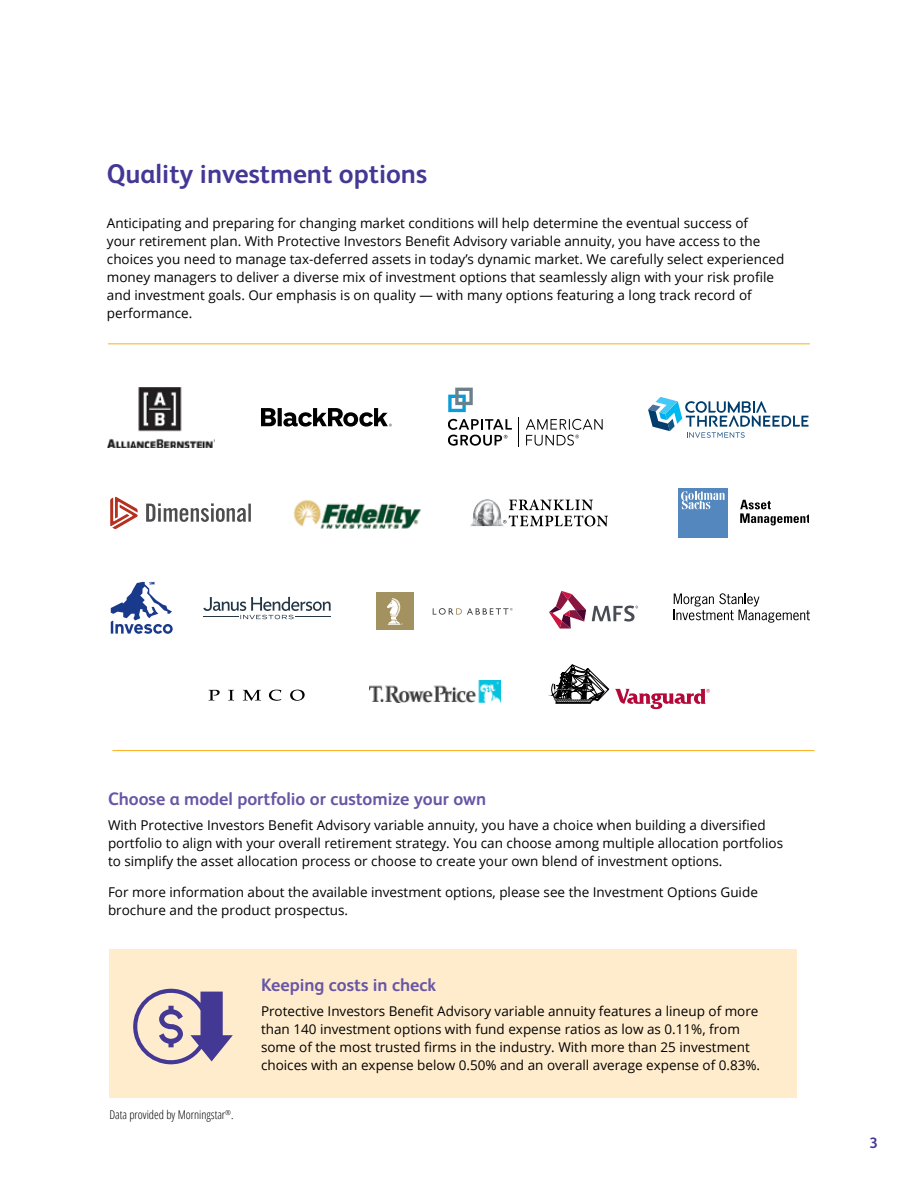
<style>
.page{position:relative;width:918px;height:1188px;background:#fff}
.page>*{position:absolute;margin:0;border:0;box-sizing:border-box;transform-origin:0 0}
.t1{font:700 27px "FS Albert Pro";color:#443895}
.t2{font:700 18px "FS Albert Pro";color:#6756a5}
.t3{font:700 15px "FS Albert Pro";color:#443895}
.t4{font:13.5px/18px "Open Sans";color:#000}
.t5{font:300 condensed 12px "Open Sans";color:#000}
</style>
<div class="page">
<div style="left:109px;top:949px;width:687px;height:148px;background:#ffeccd"></div>
<hr style="left:108px;top:343px;width:702px;height:1px;background:#fcaf17">
<hr style="left:112px;top:750px;width:702px;height:1px;background:#fcaf17">
<svg style="left:133px;top:989px;width:100px;height:75px"></svg>
<svg style="left:740px;top:500px;width:68px;height:25px"></svg>
<div style="left:678px;top:488px;width:50px;height:49px;background:#5387bd"></div>
<svg style="left:681px;top:491px;width:44px;height:18px"></svg>
<svg style="left:203px;top:597px;width:128px;height:22px"></svg>
<svg style="left:111px;top:582px;width:62px;height:52px"></svg>
<div style="left:376px;top:592px;width:38px;height:38px;background:#a39160"></div>
<svg style="left:387px;top:598px;width:16px;height:27px"></svg>
<svg style="left:433px;top:608px;width:80px;height:7px"></svg>
<svg style="left:549px;top:591px;width:37px;height:38px"></svg>
<svg style="left:592px;top:606px;width:46px;height:16px"></svg>
<svg style="left:648px;top:397px;width:160px;height:41px"></svg>
<img style="left:294px;top:500px;width:127px;height:29px">
<svg style="left:505px;top:499px;width:103px;height:27px"></svg>
<img style="left:473px;top:499px;width:20px;height:14px">
<img style="left:493px;top:501px;width:12px;height:25px">
<img style="left:470px;top:513px;width:23px;height:13px">
<svg style="left:110px;top:497px;width:28px;height:32px"></svg>
<svg style="left:146px;top:503px;width:105px;height:19px"></svg>
<svg style="left:209px;top:690px;width:11px;height:11px"></svg>
<svg style="left:228px;top:690px;width:6px;height:11px"></svg>
<svg style="left:243px;top:690px;width:18px;height:11px"></svg>
<svg style="left:269px;top:690px;width:12px;height:11px"></svg>
<svg style="left:290px;top:690px;width:15px;height:11px"></svg>
<img style="left:370px;top:680px;width:130px;height:23px">
<svg style="left:548px;top:664px;width:162px;height:45px"></svg>
<svg style="left:674px;top:593px;width:136px;height:30px"></svg>
<svg style="left:261px;top:408px;width:131px;height:19px"></svg>
<img style="left:107px;top:387px;width:107px;height:60px">
<svg style="left:448px;top:388px;width:25px;height:24px"></svg>
<hr style="left:519px;top:417px;width:1px;height:30px;background:#000101">
<svg style="left:448px;top:419px;width:64px;height:27px"></svg>
<svg style="left:526px;top:419px;width:76px;height:27px"></svg>
<h1 class="t1" style="left:107px;top:155px;width:322px">Quality investment options</h1>
<p class="t4" style="left:107px;top:214px;width:679px">Anticipating and preparing for changing market conditions will help determine the eventual success of<br>your retirement plan. With Protective Investors Benefit Advisory variable annuity, you have access to the choices you need to manage tax-deferred assets in today’s dynamic market. We carefully select experienced money managers to deliver a diverse mix of investment options that seamlessly align with your risk profile and investment goals. Our emphasis is on quality — with many options featuring a long track record of performance.</p>
<h2 class="t2" style="left:108px;top:786px;width:380px">Choose a model portfolio or customize your own</h2>
<p class="t4" style="left:108px;top:816px;width:677px">With Protective Investors Benefit Advisory variable annuity, you have a choice when building a diversified portfolio to align with your overall retirement strategy. You can choose among multiple allocation portfolios to simplify the asset allocation process or choose to create your own blend of investment options.</p>
<p class="t4" style="left:108px;top:883px;width:651px">For more information about the available investment options, please see the Investment Options Guide brochure and the product prospectus.</p>
<p class="t5" style="left:110px;top:1107px;width:126px">Data provided by Morningstar<sup>®</sup>.</p>
<h2 class="t2" style="left:261px;top:972px;width:177px">Keeping costs in check</h2>
<p class="t4" style="left:261px;top:1001px;width:501px">Protective Investors Benefit Advisory variable annuity features a lineup of more than 140 investment options with fund expense ratios as low as 0.11%, from some of the most trusted firms in the industry. With more than 25 investment choices with an expense below 0.50% and an overall average expense of 0.83%.</p>
<p class="t3" style="left:869px;top:1132px;width:10px">3</p>
</div>
